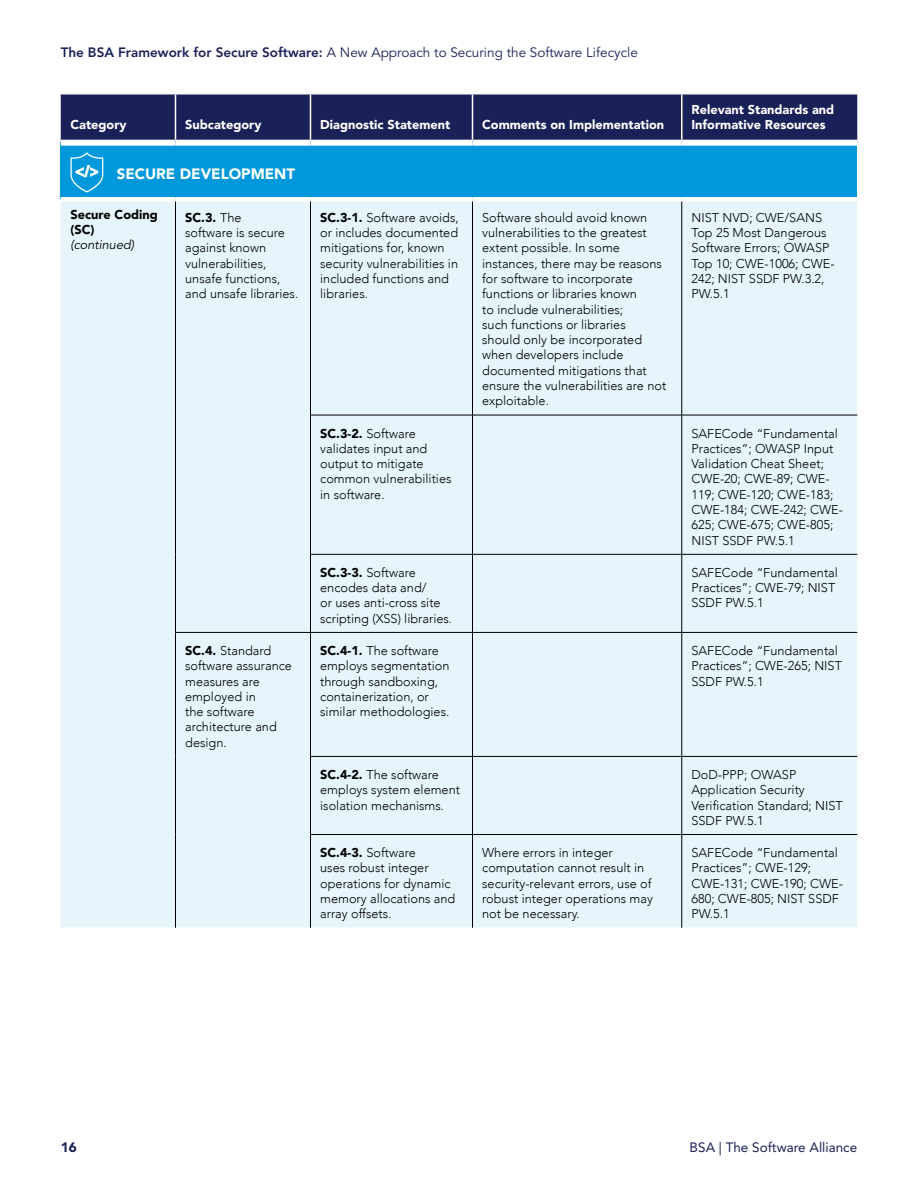
<style>
.page{position:relative;width:918px;height:1188px;background:#fff}
.page>*{position:absolute;margin:0;border:0;box-sizing:border-box;transform-origin:0 0}
.t1{font:900 15px "Avenir";color:#fff}
.t2{font:13.5px "Avenir LT Std";color:#1a2158}
.t3{font:13.5px "Avenir LT Std";color:#1a2158}
.t4{font:900 13.5px "Avenir LT Std";color:#1a2158}
.t5{font:300 12.75px/15.3px "Avenir";color:#000}
.t6{font:900 12.75px/15.3px "Avenir LT Std";color:#fff}
.t7{font:900 12.75px/15.3px "Avenir LT Std";color:#000}
.t8{font:italic 12.75px "Avenir LT Std";color:#000}
.s1{font-weight:800}
.s2{font-family:"Avenir";font-weight:300}
.s3{font-family:"Avenir LT Std";font-weight:900}
</style>
<div class="page">
<svg style="left:61px;top:94px;width:796px;height:46px;background:#20275c"></svg>
<div style="left:61px;top:143px;width:796px;height:56px;background:#0098db"></div>
<div style="left:61px;top:202px;width:796px;height:726px;background:#e6f5fb"></div>
<div style="left:61px;top:140px;width:115px;height:6px;background:#fff"></div>
<div style="left:176px;top:140px;width:134px;height:6px;background:#fff"></div>
<div style="left:310px;top:140px;width:162px;height:6px;background:#fff"></div>
<div style="left:472px;top:140px;width:210px;height:6px;background:#fff"></div>
<div style="left:682px;top:140px;width:175px;height:6px;background:#fff"></div>
<div style="left:61px;top:197px;width:115px;height:5px;background:#fff"></div>
<div style="left:176px;top:197px;width:134px;height:5px;background:#fff"></div>
<div style="left:310px;top:197px;width:162px;height:5px;background:#fff"></div>
<div style="left:472px;top:197px;width:210px;height:5px;background:#fff"></div>
<div style="left:682px;top:197px;width:175px;height:5px;background:#fff"></div>
<hr style="left:175px;top:95px;width:1px;height:45px;background:#fff">
<hr style="left:310px;top:95px;width:1px;height:45px;background:#fff">
<hr style="left:472px;top:95px;width:1px;height:45px;background:#fff">
<hr style="left:681px;top:95px;width:1px;height:45px;background:#fff">
<hr style="left:175px;top:202px;width:1px;height:213px;background:#000">
<hr style="left:310px;top:202px;width:1px;height:213px;background:#000">
<hr style="left:472px;top:202px;width:1px;height:213px;background:#000">
<hr style="left:681px;top:202px;width:1px;height:213px;background:#000">
<hr style="left:175px;top:415px;width:1px;height:139px;background:#000">
<hr style="left:310px;top:415px;width:1px;height:139px;background:#000">
<hr style="left:472px;top:415px;width:1px;height:139px;background:#000">
<hr style="left:681px;top:415px;width:1px;height:139px;background:#000">
<hr style="left:175px;top:554px;width:1px;height:78px;background:#000">
<hr style="left:310px;top:555px;width:1px;height:77px;background:#000">
<hr style="left:472px;top:555px;width:1px;height:77px;background:#000">
<hr style="left:681px;top:555px;width:1px;height:77px;background:#000">
<hr style="left:175px;top:633px;width:1px;height:123px;background:#000">
<hr style="left:310px;top:633px;width:1px;height:123px;background:#000">
<hr style="left:472px;top:633px;width:1px;height:123px;background:#000">
<hr style="left:681px;top:633px;width:1px;height:123px;background:#000">
<hr style="left:175px;top:756px;width:1px;height:79px;background:#000">
<hr style="left:310px;top:415px;width:162px;height:1px;background:#000">
<hr style="left:472px;top:415px;width:210px;height:1px;background:#000">
<hr style="left:682px;top:415px;width:175px;height:1px;background:#000">
<hr style="left:310px;top:554px;width:162px;height:1px;background:#000">
<hr style="left:472px;top:554px;width:210px;height:1px;background:#000">
<hr style="left:682px;top:554px;width:175px;height:1px;background:#000">
<hr style="left:310px;top:632px;width:162px;height:1px;background:#000">
<hr style="left:472px;top:632px;width:210px;height:1px;background:#000">
<hr style="left:682px;top:632px;width:175px;height:1px;background:#000">
<hr style="left:175px;top:632px;width:135px;height:1px;background:#000">
<hr style="left:175px;top:835px;width:1px;height:93px;background:#000">
<hr style="left:310px;top:757px;width:1px;height:77px;background:#000">
<hr style="left:472px;top:757px;width:1px;height:77px;background:#000">
<hr style="left:681px;top:757px;width:1px;height:77px;background:#000">
<hr style="left:310px;top:835px;width:1px;height:93px;background:#000">
<hr style="left:472px;top:835px;width:1px;height:93px;background:#000">
<hr style="left:681px;top:835px;width:1px;height:93px;background:#000">
<hr style="left:310px;top:756px;width:162px;height:1px;background:#000">
<hr style="left:472px;top:756px;width:210px;height:1px;background:#000">
<hr style="left:682px;top:756px;width:175px;height:1px;background:#000">
<hr style="left:310px;top:834px;width:162px;height:1px;background:#000">
<hr style="left:472px;top:834px;width:210px;height:1px;background:#000">
<hr style="left:682px;top:834px;width:175px;height:1px;background:#000">
<svg style="left:70px;top:152px;width:33px;height:41px"></svg>
<p class="t2" style="left:61px;top:45px;width:579px"><span class="s1">The BSA Framework for Secure Software:</span> A New Approach to Securing the Software Lifecycle</p>
<p class="t6" style="left:70px;top:117px;width:58px">Category</p>
<p class="t6" style="left:185px;top:117px;width:78px">Subcategory</p>
<p class="t6" style="left:320px;top:117px;width:132px">Diagnostic Statement</p>
<p class="t6" style="left:482px;top:117px;width:183px">Comments on Implementation</p>
<p class="t6" style="left:691px;top:102px;width:144px">Relevant Standards and<br>Informative Resources</p>
<p class="t1" style="left:117px;top:161px;width:180px">SECURE DEVELOPMENT</p>
<p class="t7" style="left:70px;top:206px;width:89px">Secure Coding (SC)</p>
<p class="t8" style="left:70px;top:237px;width:65px">(continued)</p>
<p class="t7" style="left:185px;top:210px;width:58px">SC.3. <span class="s2">The</span></p>
<p class="t5" style="left:185px;top:225px;width:115px">software is secure against known vulnerabilities, unsafe functions, and unsafe libraries.</p>
<p class="t5" style="left:320px;top:210px;width:140px"><span class="s3">SC.3-1.</span> Software avoids, or includes documented mitigations for, known security vulnerabilities in included functions and libraries.</p>
<p class="t5" style="left:482px;top:210px;width:186px">Software should avoid known vulnerabilities to the greatest extent possible. In some instances, there may be reasons for software to incorporate functions or libraries known<br>to include vulnerabilities;<br>such functions or libraries should only be incorporated when developers include documented mitigations that ensure the vulnerabilities are not exploitable.</p>
<p class="t5" style="left:691px;top:210px;width:145px">NIST NVD; CWE/SANS<br>Top 25 Most Dangerous<br>Software Errors; OWASP<br>Top 10; CWE-1006; CWE-<br>242; NIST SSDF PW.3.2,<br>PW.5.1</p>
<p class="t5" style="left:320px;top:425px;width:133px"><span class="s3">SC.3-2.</span> Software validates input and output to mitigate common vulnerabilities in software.</p>
<p class="t5" style="left:691px;top:425px;width:153px">SAFECode “Fundamental<br>Practices”; OWASP Input<br>Validation Cheat Sheet;<br>CWE-20; CWE-89; CWE-<br>119; CWE-120; CWE-183;<br>CWE-184; CWE-242; CWE-<br>625; CWE-675; CWE-805;<br>NIST SSDF PW.5.1</p>
<p class="t5" style="left:320px;top:565px;width:134px"><span class="s3">SC.3-3.</span> Software encodes data and/<br>or uses anti-cross site scripting (XSS) libraries.</p>
<p class="t5" style="left:691px;top:565px;width:148px">SAFECode “Fundamental<br>Practices”; CWE-79; NIST<br>SSDF PW.5.1</p>
<p class="t5" style="left:185px;top:643px;width:108px"><span class="s3">SC.4.</span> Standard software assurance measures are employed in<br>the software architecture and design.</p>
<p class="t5" style="left:320px;top:643px;width:131px"><span class="s3">SC.4-1.</span> The software employs segmentation through sandboxing, containerization, or similar methodologies.</p>
<p class="t5" style="left:691px;top:643px;width:152px">SAFECode “Fundamental<br>Practices”; CWE-265; NIST<br>SSDF PW.5.1</p>
<p class="t5" style="left:320px;top:767px;width:141px"><span class="s3">SC.4-2.</span> The software employs system element isolation mechanisms.</p>
<p class="t5" style="left:691px;top:767px;width:153px">DoD-PPP; OWASP<br>Application Security<br>Verification Standard; NIST<br>SSDF PW.5.1</p>
<p class="t5" style="left:320px;top:845px;width:137px"><span class="s3">SC.4-3.</span> Software<br>uses robust integer operations for dynamic memory allocations and array offsets.</p>
<p class="t5" style="left:482px;top:845px;width:172px">Where errors in integer computation cannot result in security-relevant errors, use of robust integer operations may not be necessary.</p>
<p class="t5" style="left:691px;top:845px;width:153px">SAFECode “Fundamental<br>Practices”; CWE-129;<br>CWE-131; CWE-190; CWE-<br>680; CWE-805; NIST SSDF<br>PW.5.1</p>
<p class="t4" style="left:61px;top:1139px;width:17px">16</p>
<p class="t3" style="left:690px;top:1139px;width:169px">BSA | The Software Alliance</p>
</div>
